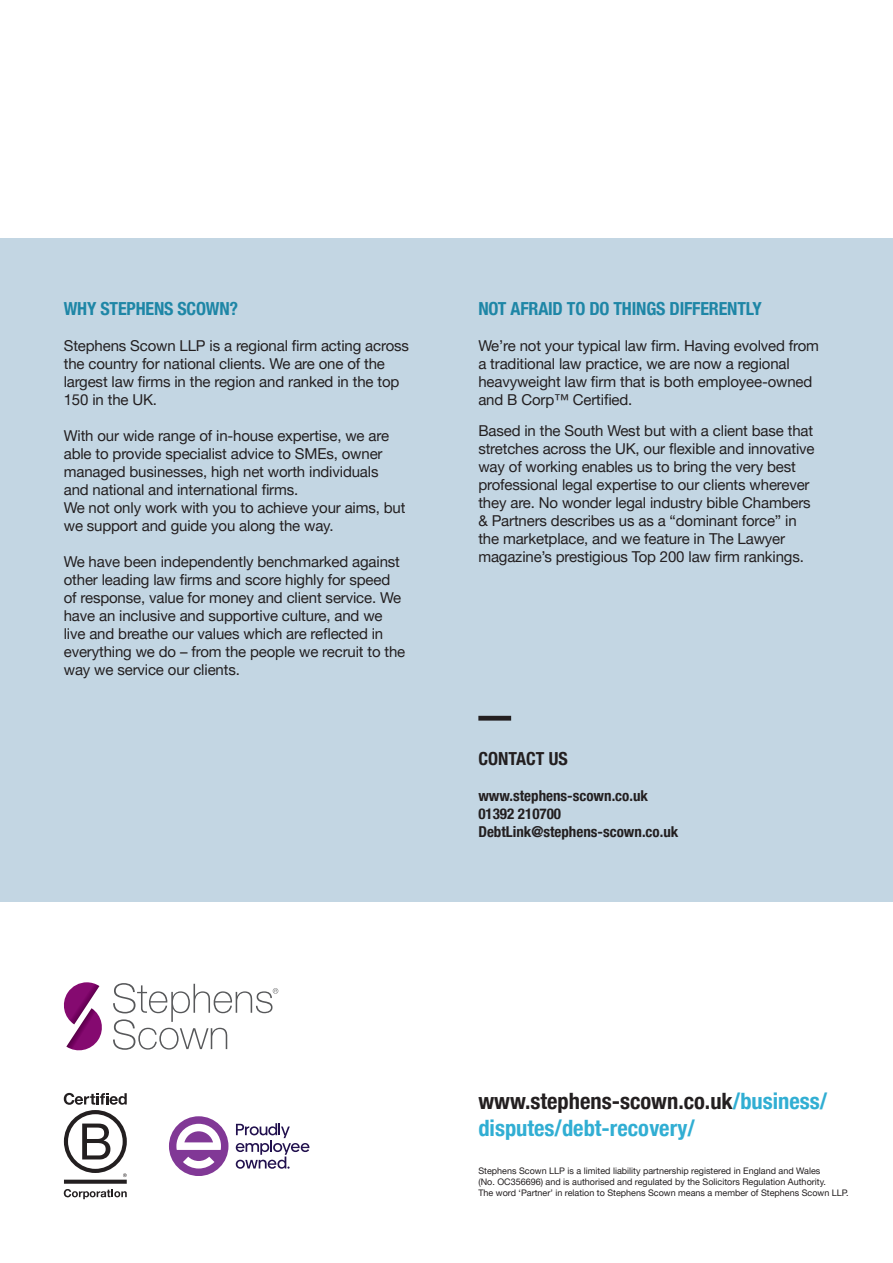
<style>
.page{position:relative;width:893px;height:1263px;background:#fff}
.page>*{position:absolute;margin:0;border:0;box-sizing:border-box;transform-origin:0 0}
.t1{font:700 condensed 22.5px/27px "Helvetica Neue LT Pro";color:#31aed3}
.t2{font:700 condensed 18px "Helvetica Neue LT Pro";letter-spacing:-.01em;color:#1e86a6}
.t3{font:700 condensed 18px "Helvetica Neue LT Pro";color:#231f20}
.t4{font:15px/18px "Helvetica Neue LT Pro";letter-spacing:-.01em;color:#231f20}
.t5{font:700 condensed 15px/18px "Helvetica Neue LT Pro";color:#231f20}
.t6{font:9px/10.8px "Helvetica Neue LT Pro";color:#231f20}
.s1{color:#231f20}
</style>
<div class="page">
<div style="left:0;top:238px;width:893px;height:663px;background:#c3d6e3"></div>
<div style="left:478px;top:716px;width:33px;height:5px;background:#231f20"></div>
<svg style="left:63px;top:982px;width:39px;height:69px"></svg>
<svg style="left:113px;top:983px;width:165px;height:67px"></svg>
<svg style="left:64px;top:1093px;width:63px;height:106px"></svg>
<svg style="left:236px;top:1123px;width:73px;height:46px"></svg>
<div style="left:169px;top:1116px;width:59px;height:60px;background:#813896;border-radius:50%"></div>
<svg style="left:176px;top:1124px;width:45px;height:26px"></svg>
<svg style="left:183px;top:1157px;width:31px;height:11px"></svg>
<p class="t2" style="left:64px;top:298px;width:176px">WHY STEPHENS SCOWN?</p>
<p class="t4" style="left:64px;top:336px;width:347px">Stephens Scown LLP is a regional firm acting across the country for national clients. We are one of the largest law firms in the region and ranked in the top 150 in the UK.</p>
<p class="t4" style="left:64px;top:426px;width:343px">With our wide range of in-house expertise, we are able to provide specialist advice to SMEs, owner managed businesses, high net worth individuals and national and international firms.<br>We not only work with you to achieve your aims, but we support and guide you along the way.</p>
<p class="t4" style="left:64px;top:552px;width:343px">We have been independently benchmarked against other leading law firms and score highly for speed of response, value for money and client service. We have an inclusive and supportive culture, and we live and breathe our values which are reflected in everything we do – from the people we recruit to the way we service our clients.</p>
<p class="t2" style="left:478px;top:298px;width:285px">NOT AFRAID TO DO THINGS DIFFERENTLY</p>
<p class="t4" style="left:478px;top:336px;width:342px">We’re not your typical law firm. Having evolved from a traditional law practice, we are now a regional heavyweight law firm that is both employee-owned and B Corp™ Certified.</p>
<p class="t4" style="left:478px;top:421px;width:338px">Based in the South West but with a client base that stretches across the UK, our flexible and innovative way of working enables us to bring the very best professional legal expertise to our clients wherever they are. No wonder legal industry bible Chambers &amp; Partners describes us as a “dominant force” in the marketplace, and we feature in The Lawyer magazine’s prestigious Top 200 law firm rankings.</p>
<p class="t3" style="left:478px;top:748px;width:91px">CONTACT US</p>
<p class="t5" style="left:478px;top:786px;width:201px">www.stephens-scown.co.uk<br>01392 210700<br>DebtLink@stephens-scown.co.uk</p>
<h1 class="t1" style="left:478px;top:1087px;width:350px"><span class="s1">www.stephens-scown.co.uk</span>/business/ disputes/debt-recovery/</h1>
<p class="t6" style="left:478px;top:1165px;width:372px">Stephens Scown LLP is a limited liability partnership registered in England and Wales<br>(No. OC356696) and is authorised and regulated by the Solicitors Regulation Authority.<br>The word ‘Partner’ in relation to Stephens Scown means a member of Stephens Scown LLP.</p>
</div>
